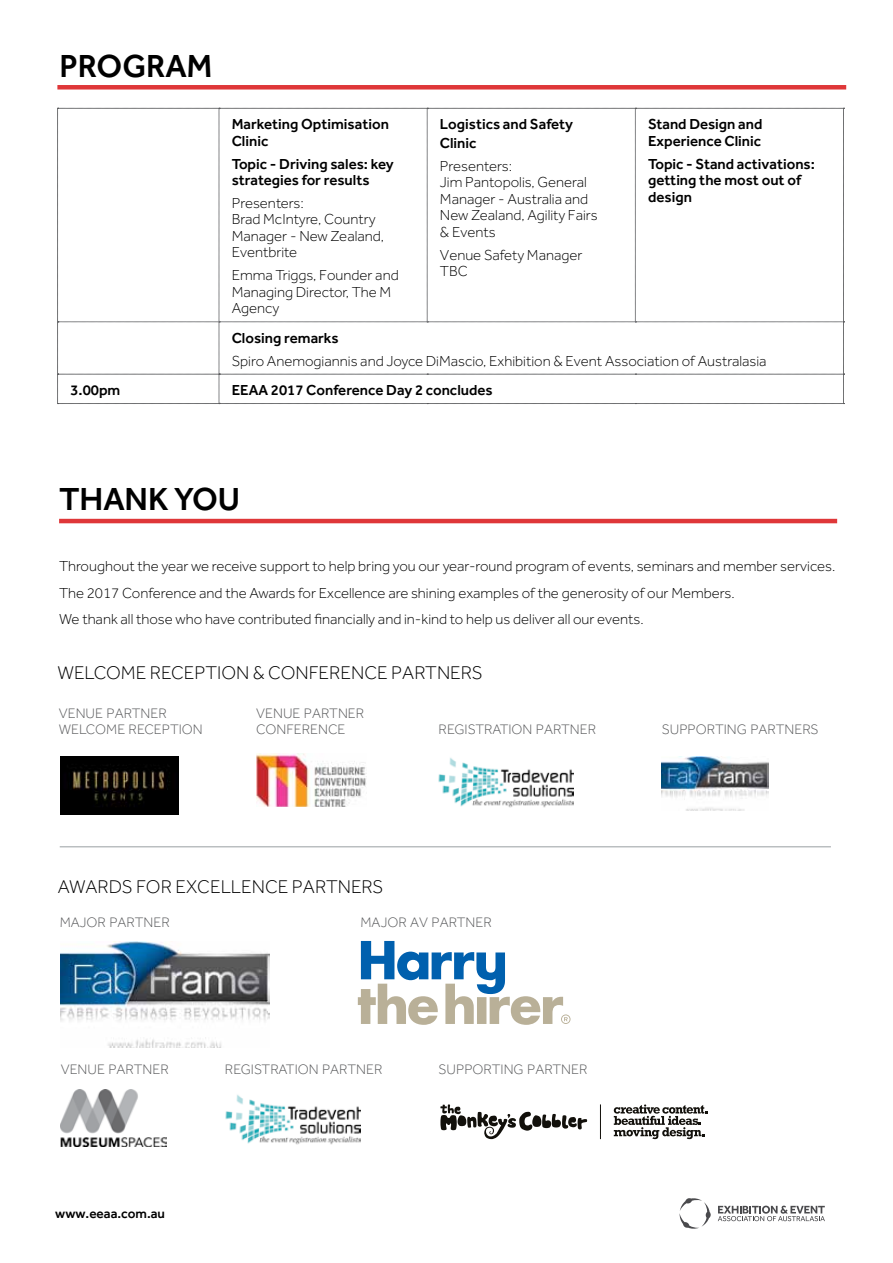
<style>
.page{position:relative;width:893px;height:1263px;background:#fff}
.page>*{position:absolute;margin:0;border:0;box-sizing:border-box;transform-origin:0 0}
.t1{font:500 33px "Effra";letter-spacing:-.005em;color:#000}
.t2{font:300 19.05px "Effra";color:#000}
.t3{font:300 15px/16.5px "Effra";color:#000}
.t4{font:500 15px/16.5px "Effra";color:#000}
.t5{font:300 14.25px/15.6px "Effra";color:#58595b}
.t6{font:500 13.5px "Effra";color:#000}
</style>
<div class="page">
<svg style="left:679px;top:1198px;width:32px;height:31px"></svg>
<svg style="left:718px;top:1205px;width:107px;height:16px"></svg>
<div style="left:57px;top:85px;width:789px;height:5px;background:#df3739"></div>
<svg style="left:57px;top:108px;width:787px;height:296px"></svg>
<hr style="left:59px;top:519px;width:778px;height:4px;background:#df3739">
<hr style="left:60px;top:846px;width:771px;height:1px;background:#afb3b6">
<img style="left:438px;top:757px;width:136px;height:51px">
<img style="left:225px;top:1094px;width:135px;height:51px">
<img style="left:60px;top:941px;width:209px;height:106px">
<img style="left:662px;top:757px;width:106px;height:53px">
<img style="left:256px;top:754px;width:111px;height:53px">
<svg style="left:440px;top:1104px;width:147px;height:35px"></svg>
<hr style="left:600px;top:1104px;width:1px;height:35px;background:#12100b">
<svg style="left:614px;top:1104px;width:93px;height:35px"></svg>
<img style="left:60px;top:757px;width:118px;height:57px">
<img style="left:61px;top:1089px;width:106px;height:57px">
<svg style="left:358px;top:941px;width:212px;height:84px"></svg>
<h1 class="t1" style="left:59px;top:46px;width:155px">program</h1>
<p class="t4" style="left:232px;top:116px;width:159px">Marketing Optimisation<br>Clinic</p>
<p class="t4" style="left:232px;top:155px;width:163px">Topic - Driving sales: key strategies for results</p>
<p class="t3" style="left:232px;top:195px;width:154px">Presenters:<br>Brad McIntyre, Country<br>Manager - New Zealand,<br>Eventbrite</p>
<p class="t3" style="left:232px;top:267px;width:168px">Emma Triggs, Founder and<br>Managing Director, The M<br>Agency</p>
<p class="t4" style="left:440px;top:115px;width:135px;line-height:18.8px">Logistics and Safety<br>Clinic</p>
<p class="t3" style="left:440px;top:157px;width:159px">Presenters:<br>Jim Pantopolis, General<br>Manager - Australia and<br>New Zealand, Agility Fairs &amp; Events</p>
<p class="t3" style="left:440px;top:246px;width:144px">Venue Safety Manager<br>TBC</p>
<p class="t4" style="left:648px;top:116px;width:116px">Stand Design and<br>Experience Clinic</p>
<p class="t4" style="left:648px;top:155px;width:168px">Topic - Stand activations: getting the most out of design</p>
<p class="t4" style="left:232px;top:329px;width:109px">Closing remarks</p>
<p class="t3" style="left:232px;top:352px;width:536px">Spiro Anemogiannis and Joyce DiMascio, Exhibition &amp; Event Association of Australasia</p>
<p class="t4" style="left:70px;top:381px;width:52px">3.00pm</p>
<p class="t4" style="left:232px;top:381px;width:262px">EEAA 2017 Conference Day 2 concludes</p>
<h1 class="t1" style="left:59px;top:480px;width:178px">thank you</h1>
<p class="t3" style="left:59px;top:553px;width:778px;line-height:26.5px">Throughout the year we receive support to help bring you our year-round program of events, seminars and member services.<br>The 2017 Conference and the Awards for Excellence are shining examples of the generosity of our Members.<br>We thank all those who have contributed financially and in-kind to help us deliver all our events.</p>
<p class="t2" style="left:57px;top:662px;width:427px">WELCOME RECEPTION &amp; CONFERENCE PARTNERS</p>
<p class="t5" style="left:59px;top:706px;width:145px">VENUE PARTNER<br>WELCOME RECEPTION</p>
<p class="t5" style="left:256px;top:706px;width:109px">VENUE PARTNER<br>CONFERENCE</p>
<p class="t5" style="left:439px;top:721px;width:159px">REGISTRATION PARTNER</p>
<p class="t5" style="left:662px;top:721px;width:158px">SU PPORTING PARTNERS</p>
<p class="t2" style="left:58px;top:875px;width:327px">AWARDS FOR EXCELLENCE PARTNERS</p>
<p class="t5" style="left:60px;top:914px;width:112px">MAJOR PARTNER</p>
<p class="t5" style="left:360px;top:914px;width:133px">MAJOR AV PARTNER</p>
<p class="t5" style="left:61px;top:1061px;width:109px">VENUE PARTNER</p>
<p class="t5" style="left:225px;top:1061px;width:159px">REGISTRATION PARTNER</p>
<p class="t6" style="left:55px;top:1205px;width:111px">www.eeaa.com.au</p>
<p class="t5" style="left:439px;top:1061px;width:27px">supporting</p>
<p class="t5" style="left:527px;top:1061px;width:62px">PARTNER</p>
</div>
